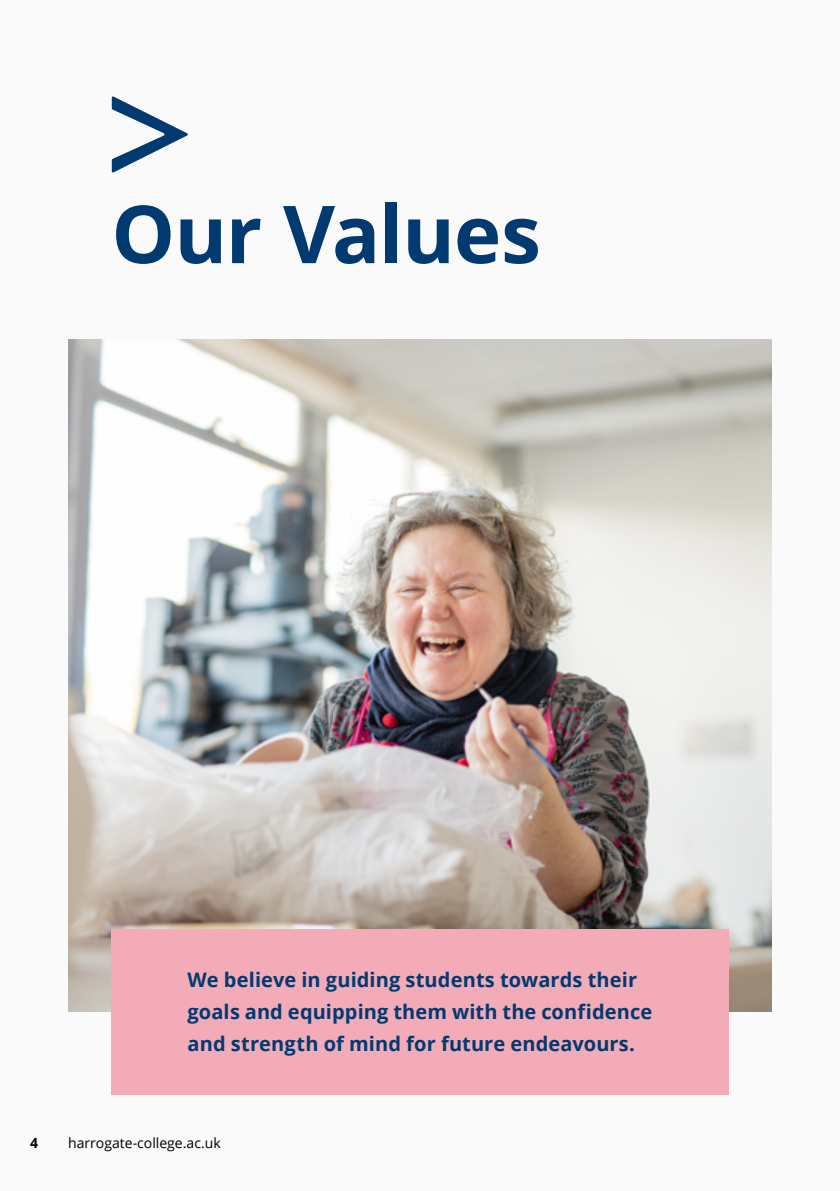
<style>
.page{position:relative;width:840px;height:1191px;background:#fff}
.page>*{position:absolute;margin:0;border:0;box-sizing:border-box;transform-origin:0 0}
.t1{font:700 80px "Open Sans";letter-spacing:-.015em;color:#003a70}
.t2{font:700 20px/32px "Open Sans";letter-spacing:.005em;color:#003a70}
.t3{font:14px "Open Sans";color:#000}
.t4{font:700 14px "Open Sans";color:#000}
</style>
<div class="page">
<div style="left:0;top:0;width:839px;height:1191px;background:#fafafa"></div>
<hr style="left:839px;top:0;width:1px;height:1191px;background:#003a70">
<img style="left:68px;top:340px;width:703px;height:671px">
<div style="left:111px;top:928px;width:617px;height:166px;background:#f3abb8"></div>
<svg style="left:112px;top:96px;width:76px;height:77px"></svg>
<h1 class="t1" style="left:111px;top:178px;width:431px">Our Values</h1>
<p class="t2" style="left:187px;top:963px;width:466px">We believe in guiding students towards their goals and equipping them with the confidence and strength of mind for future endeavours.</p>
<p class="t4" style="left:30px;top:1133px;width:9px">4</p>
<p class="t3" style="left:68px;top:1133px;width:154px">harrogate-college.ac.uk</p>
</div>
